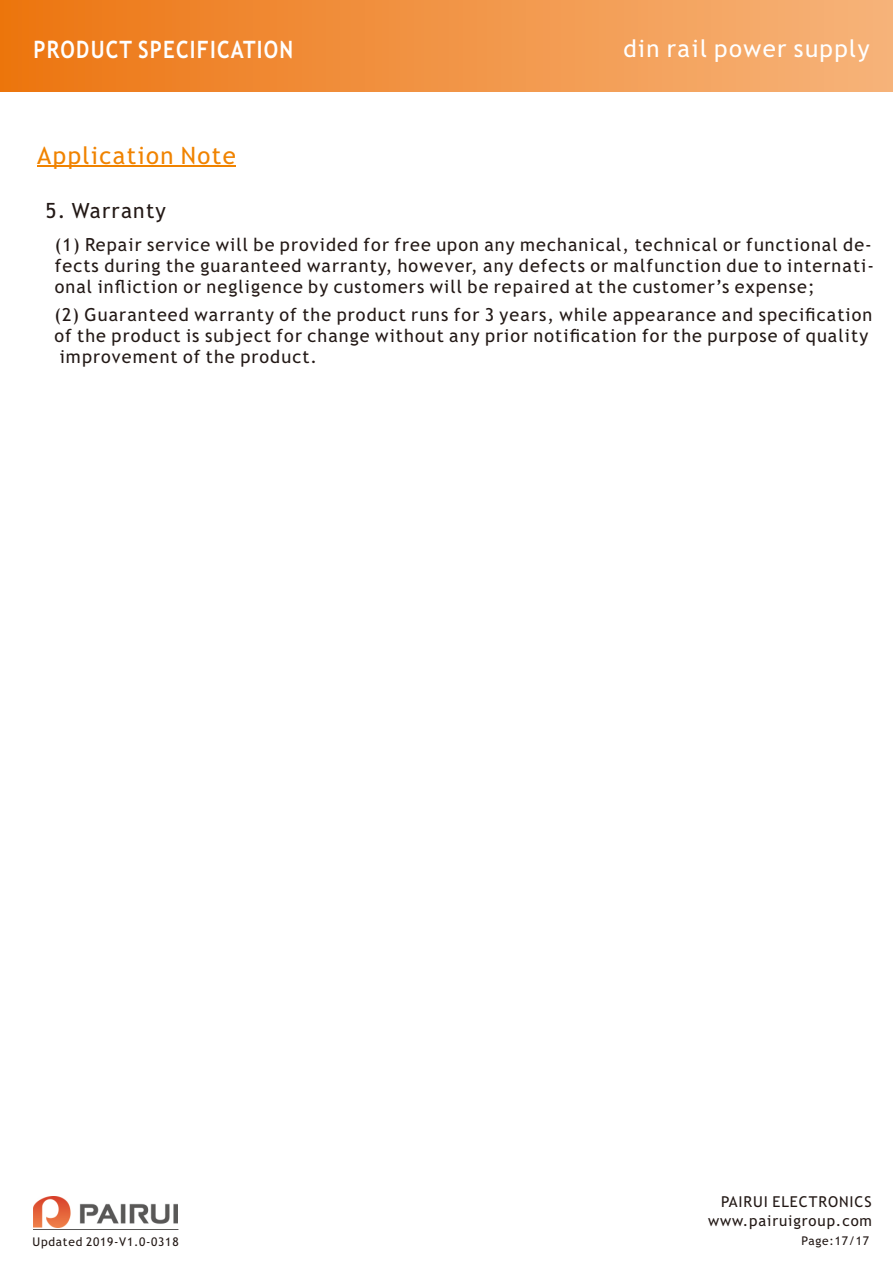
<style>
.page{position:relative;width:893px;height:1263px;background:#fff}
.page>*{position:absolute;margin:0;border:0;box-sizing:border-box;transform-origin:0 0}
.t1{font:700 24px "Trebuchet MS";letter-spacing:.06em;color:#fff;scale:.86 1}
.t2{font:24px "Trebuchet MS";letter-spacing:.06em;color:#fff}
.t3{font:24px "Trebuchet MS";letter-spacing:.06em;color:#f08300}
.t4{font:21px "Trebuchet MS";letter-spacing:.06em;color:#231916}
.t5{font:18px/20.9px "Trebuchet MS";letter-spacing:.06em;color:#231916}
.t6{font:15px "Trebuchet MS";letter-spacing:.06em;color:#231916}
.t7{font:12px "Trebuchet MS";letter-spacing:.06em;color:#231916}
</style>
<div class="page">
<img style="left:33px;top:1196px;width:144px;height:31px">
<hr style="left:33px;top:1229px;width:145px;height:1px;background:#595857">
<div style="left:0;top:0;width:893px;height:91px;background:linear-gradient(to right,#ec7511,#f6b47b)"></div>
<hr style="left:37px;top:166px;width:199px;height:1px;background:#f08300">
<h1 class="t1" style="left:33px;top:40px;width:304px">PRODUCT SPECIFICATION</h1>
<h1 class="t3" style="left:37px;top:146px;width:200px">Application Note</h1>
<p class="t4" style="left:46px;top:202px;width:122px">5. Warranty</p>
<h1 class="t2" style="left:623px;top:39px;width:248px">din rail power supply</h1>
<p class="t5" style="left:55px;top:236px;width:821px">(1) Repair service will be provided for free upon any mechanical, technical or functional de&shy;fects during the guaranteed warranty, however, any defects or malfunction due to internati&shy;onal infliction or negligence by customers will be repaired at the customer’s expense;</p>
<p class="t5" style="left:54px;top:306px;width:819px">(2) Guaranteed warranty of the product runs for 3 years, while appearance and specification</p>
<p class="t5" style="left:54px;top:327px;width:815px">of the product is subject for change without any prior notification for the purpose of quality</p>
<p class="t5" style="left:60px;top:348px;width:259px">improvement of the product.</p>
<p class="t7" style="left:33px;top:1237px;width:147px">Updated 2019-V1.0-0318</p>
<p class="t6" style="left:721px;top:1196px;width:152px">PAIRUI ELECTRONICS</p>
<p class="t6" style="left:708px;top:1215px;width:165px">www.pairuigroup.com</p>
<p class="t7" style="left:802px;top:1236px;width:69px">Page:17/17</p>
</div>
